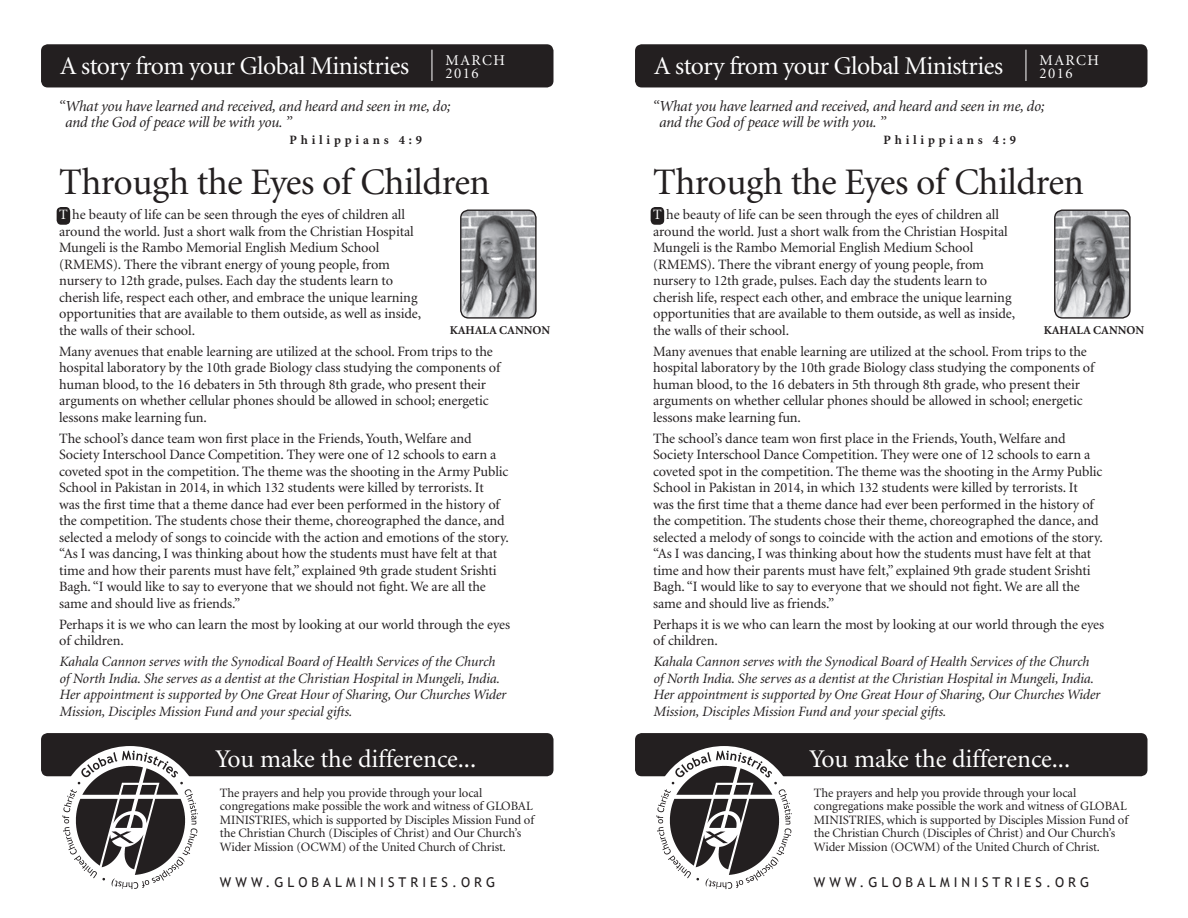
<style>
.page{position:relative;width:1188px;height:918px;background:#fff}
.page>*{position:absolute;margin:0;border:0;box-sizing:border-box;transform-origin:0 0}
.t1{font:37.5px "Minion";letter-spacing:-.015em;color:#231f20}
.t2{font:25.5px "Minion";letter-spacing:-.02em;color:#fff}
.t3{font:italic 15.3px/16.5px "Minion";letter-spacing:-.015em;color:#231f20}
.t4{font:15px/13.5px "Minion";letter-spacing:.1em;color:#fff}
.t5{font:14.25px/16.5px "Minion";letter-spacing:-.005em;color:#231f20}
.t6{font:italic 14.25px/16.5px "Minion";letter-spacing:-.005em;color:#231f20}
.t7{font:13.5px "Trebuchet MS";letter-spacing:.3em;color:#231f20}
.t8{font:12.75px/13.5px "Minion";letter-spacing:-.01em;color:#231f20}
.t9{font:700 12.75px "Minion";letter-spacing:.3em;color:#231f20}
.t10{font:700 12px "Minion";color:#231f20}
.s1{color:#fff}
</style>
<div class="page">
<div style="left:57px;top:207px;width:13px;height:18px;background:#231f20;border-radius:4px"></div>
<div style="left:41px;top:44px;width:513px;height:43px;background:#231f20;border-radius:7px"></div>
<div style="left:41px;top:733px;width:513px;height:43px;background:#231f20;border-radius:7px"></div>
<img style="left:57px;top:746px;width:145px;height:144px">
<hr style="left:432px;top:50px;width:1px;height:31px;background:#fff">
<img style="left:461px;top:210px;width:74px;height:107px">
<div style="left:460px;top:210px;width:77px;height:109px;border:1px solid #231f20;border-radius:8px"></div>
<div style="left:651px;top:207px;width:13px;height:18px;background:#231f20;border-radius:4px"></div>
<div style="left:635px;top:44px;width:513px;height:43px;background:#231f20;border-radius:7px"></div>
<div style="left:635px;top:733px;width:513px;height:43px;background:#231f20;border-radius:7px"></div>
<img style="left:651px;top:746px;width:145px;height:144px">
<hr style="left:1026px;top:50px;width:1px;height:31px;background:#fff">
<img style="left:1055px;top:210px;width:74px;height:107px">
<div style="left:1054px;top:210px;width:77px;height:109px;border:1px solid #231f20;border-radius:8px"></div>
<h2 class="t2" style="left:60px;top:53px;width:351px">A story from your Global Ministries</h2>
<p class="t4" style="left:446px;top:54px;width:61px">MARCH<br>2016</p>
<h2 class="t2" style="left:654px;top:53px;width:351px">A story from your Global Ministries</h2>
<p class="t4" style="left:1040px;top:54px;width:61px">MARCH<br>2016</p>
<p class="t3" style="left:65px;top:98px;width:387px;text-indent:-7px">“What you have learned and received, and heard and seen in me, do; and the God of peace will be with you. ”</p>
<p class="t9" style="left:290px;top:133px;width:134px">PHILIPPIANS 4:9</p>
<p class="t3" style="left:659px;top:98px;width:387px;text-indent:-7px">“What you have learned and received, and heard and seen in me, do; and the God of peace will be with you. ”</p>
<p class="t9" style="left:884px;top:133px;width:134px">PHILIPPIANS 4:9</p>
<h1 class="t1" style="left:59px;top:163px;width:432px">Through the Eyes of Children</h1>
<p class="t5" style="left:59px;top:207px;width:363px"><span class="s1">T</span> he beauty of life can be seen through the eyes of children all around the world. Just a short walk from the Christian Hospital Mungeli is the Rambo Memorial English Medium School (RMEMS). There the vibrant energy of young people, from nursery to 12th grade, pulses. Each day the students learn to cherish life, respect each other, and embrace the unique learning opportunities that are available to them outside, as well as inside, the walls of their school.</p>
<p class="t5" style="left:59px;top:343px;width:443px">Many avenues that enable learning are utilized at the school. From trips to the hospital laboratory by the 10th grade Biology class studying the components of human blood, to the 16 debaters in 5th through 8th grade, who present their arguments on whether cellular phones should be allowed in school; energetic lessons make learning fun.</p>
<p class="t5" style="left:59px;top:430px;width:451px">The school’s dance team won first place in the Friends, Youth, Welfare and Society Interschool Dance Competition. They were one of 12 schools to earn a coveted spot in the competition. The theme was the shooting in the Army Public School in Pakistan in 2014, in which 132 students were killed by terrorists. It<br>was the first time that a theme dance had ever been performed in the history of the competition. The students chose their theme, choreographed the dance, and selected a melody of songs to coincide with the action and emotions of the story. “As I was dancing, I was thinking about how the students must have felt at that time and how their parents must have felt,” explained 9th grade student Srishti Bagh. “I would like to say to everyone that we should not fight. We are all the same and should live as friends.”</p>
<p class="t5" style="left:59px;top:616px;width:453px">Perhaps it is we who can learn the most by looking at our world through the eyes of children.</p>
<p class="t6" style="left:59px;top:654px;width:448px">Kahala Cannon serves with the Synodical Board of Health Services of the Church of North India. She serves as a dentist at the Christian Hospital in Mungeli, India.<br>Her appointment is supported by One Great Hour of Sharing, Our Churches Wider Mission, Disciples Mission Fund and your special gifts.</p>
<p class="t10" style="left:450px;top:324px;width:102px">KAHALA CANNON</p>
<h1 class="t1" style="left:653px;top:163px;width:432px">Through the Eyes of Children</h1>
<p class="t5" style="left:653px;top:207px;width:363px"><span class="s1">T</span> he beauty of life can be seen through the eyes of children all around the world. Just a short walk from the Christian Hospital Mungeli is the Rambo Memorial English Medium School (RMEMS). There the vibrant energy of young people, from nursery to 12th grade, pulses. Each day the students learn to cherish life, respect each other, and embrace the unique learning opportunities that are available to them outside, as well as inside, the walls of their school.</p>
<p class="t5" style="left:653px;top:343px;width:443px">Many avenues that enable learning are utilized at the school. From trips to the hospital laboratory by the 10th grade Biology class studying the components of human blood, to the 16 debaters in 5th through 8th grade, who present their arguments on whether cellular phones should be allowed in school; energetic lessons make learning fun.</p>
<p class="t5" style="left:653px;top:430px;width:451px">The school’s dance team won first place in the Friends, Youth, Welfare and Society Interschool Dance Competition. They were one of 12 schools to earn a coveted spot in the competition. The theme was the shooting in the Army Public School in Pakistan in 2014, in which 132 students were killed by terrorists. It<br>was the first time that a theme dance had ever been performed in the history of the competition. The students chose their theme, choreographed the dance, and selected a melody of songs to coincide with the action and emotions of the story. “As I was dancing, I was thinking about how the students must have felt at that time and how their parents must have felt,” explained 9th grade student Srishti Bagh. “I would like to say to everyone that we should not fight. We are all the same and should live as friends.”</p>
<p class="t5" style="left:653px;top:616px;width:453px">Perhaps it is we who can learn the most by looking at our world through the eyes of children.</p>
<p class="t6" style="left:653px;top:654px;width:448px">Kahala Cannon serves with the Synodical Board of Health Services of the Church of North India. She serves as a dentist at the Christian Hospital in Mungeli, India.<br>Her appointment is supported by One Great Hour of Sharing, Our Churches Wider Mission, Disciples Mission Fund and your special gifts.</p>
<p class="t10" style="left:1044px;top:324px;width:102px">KAHALA CANNON</p>
<h2 class="t2" style="left:215px;top:746px;width:262px">You make the difference...</h2>
<h2 class="t2" style="left:809px;top:746px;width:262px">You make the difference...</h2>
<p class="t8" style="left:220px;top:786px;width:316px">The prayers and help you provide through your local congregations make possible the work and witness of GLOBAL MINISTRIES, which is supported by Disciples Mission Fund of the Christian Church (Disciples of Christ) and Our Church’s Wider Mission (OCWM) of the United Church of Christ.</p>
<p class="t7" style="left:220px;top:874px;width:277px">WWW.GLOBALMINISTRIES.ORG</p>
<p class="t8" style="left:814px;top:786px;width:316px">The prayers and help you provide through your local congregations make possible the work and witness of GLOBAL MINISTRIES, which is supported by Disciples Mission Fund of the Christian Church (Disciples of Christ) and Our Church’s Wider Mission (OCWM) of the United Church of Christ.</p>
<p class="t7" style="left:814px;top:874px;width:277px">WWW.GLOBALMINISTRIES.ORG</p>
</div>
